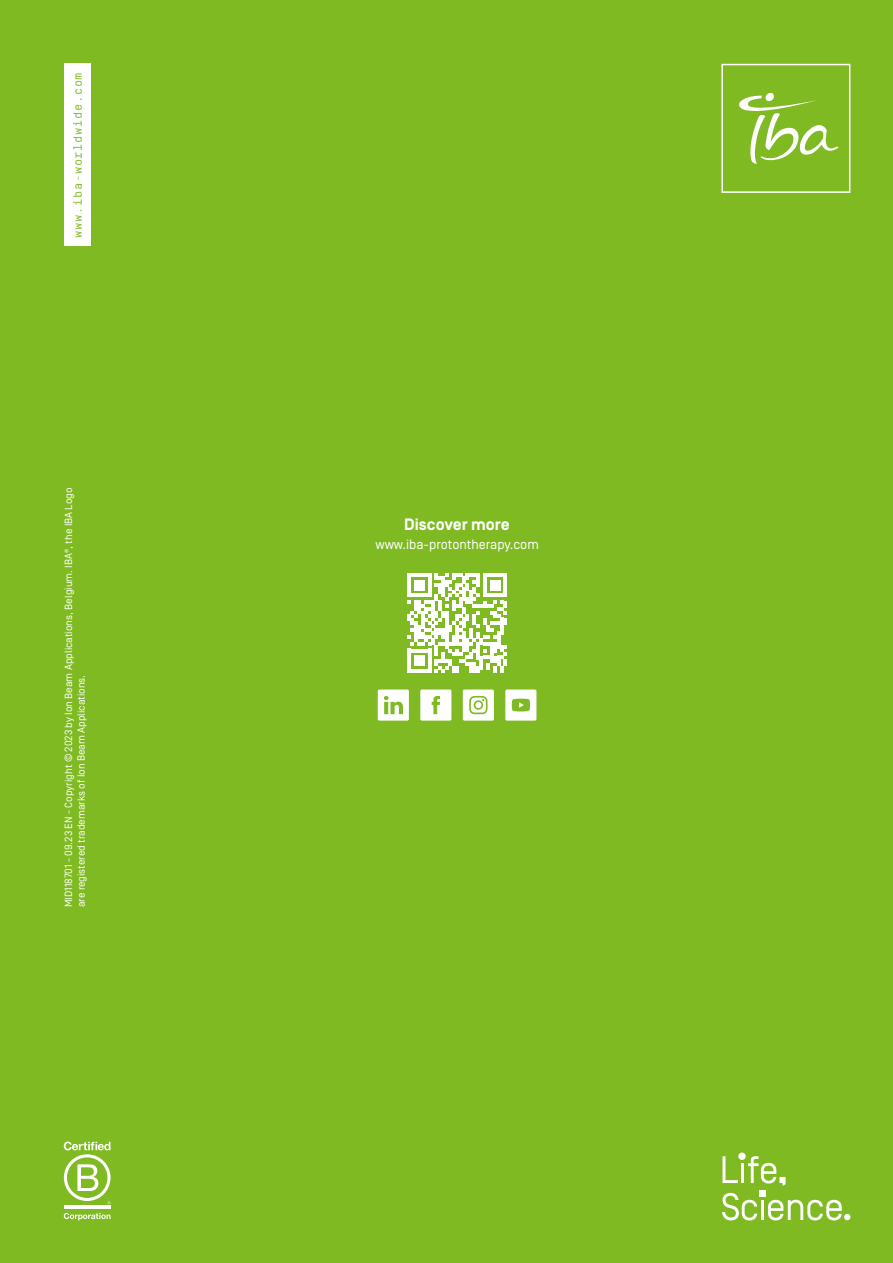
<style>
.page{position:relative;width:893px;height:1263px;background:#7fba23}
.page>*{position:absolute;margin:0;border:0;box-sizing:border-box;transform-origin:0 0}
.t1{font:700 16.5px "Simplon Norm";color:#fff}
.t2{font:13.5px "Simplon Norm";color:#fff}
.t3{font:12px "Simplon Mono";letter-spacing:.05em;color:#7fba23}
.t4{font:10.5px/12.6px "Simplon Norm";color:#fff}
</style>
<div class="page">
<div style="left:64px;top:64px;width:26px;height:182px;background:#fff"></div>
<svg style="left:739px;top:92px;width:99px;height:72px"></svg>
<div style="left:721px;top:64px;width:129px;height:129px;border:2px solid #fff"></div>
<svg style="left:722px;top:1156px;width:16px;height:27px"></svg>
<hr style="left:741px;top:1163px;width:2px;height:20px;background:#fff">
<div style="left:738px;top:1152px;width:8px;height:8px;background:#fff;border-radius:50%"></div>
<svg style="left:748px;top:1156px;width:38px;height:30px"></svg>
<svg style="left:722px;top:1193px;width:35px;height:27px"></svg>
<hr style="left:761px;top:1200px;width:3px;height:20px;background:#fff">
<div style="left:759px;top:1190px;width:7px;height:6px;background:#fff"></div>
<svg style="left:768px;top:1200px;width:82px;height:20px"></svg>
<hr style="left:64px;top:1206px;width:47px;height:3px;background:#fff">
<svg style="left:64px;top:1141px;width:47px;height:63px"></svg>
<svg style="left:64px;top:1213px;width:47px;height:7px"></svg>
<svg style="left:407px;top:573px;width:100px;height:100px"></svg>
<svg style="left:378px;top:689px;width:31px;height:32px"></svg>
<svg style="left:420px;top:689px;width:31px;height:32px"></svg>
<svg style="left:463px;top:689px;width:31px;height:32px"></svg>
<svg style="left:505px;top:689px;width:31px;height:32px"></svg>
<p class="t3" style="left:71px;top:237px;width:167px;rotate:-90deg">www.iba-worldwide.com</p>
<p class="t4" style="left:63px;top:907px;width:421px;rotate:-90deg">MID118701 - 09.23 EN - Copyright © 2023 by Ion Beam Applications, Belgium. IBA<sup>®</sup>, the IBA Logo are registered trademarks of Ion Beam Applications.</p>
<h1 class="t1" style="left:404px;top:515px;width:107px">Discover more</h1>
<p class="t2" style="left:375px;top:537px;width:165px">www.iba-protontherapy.com</p>
</div>
